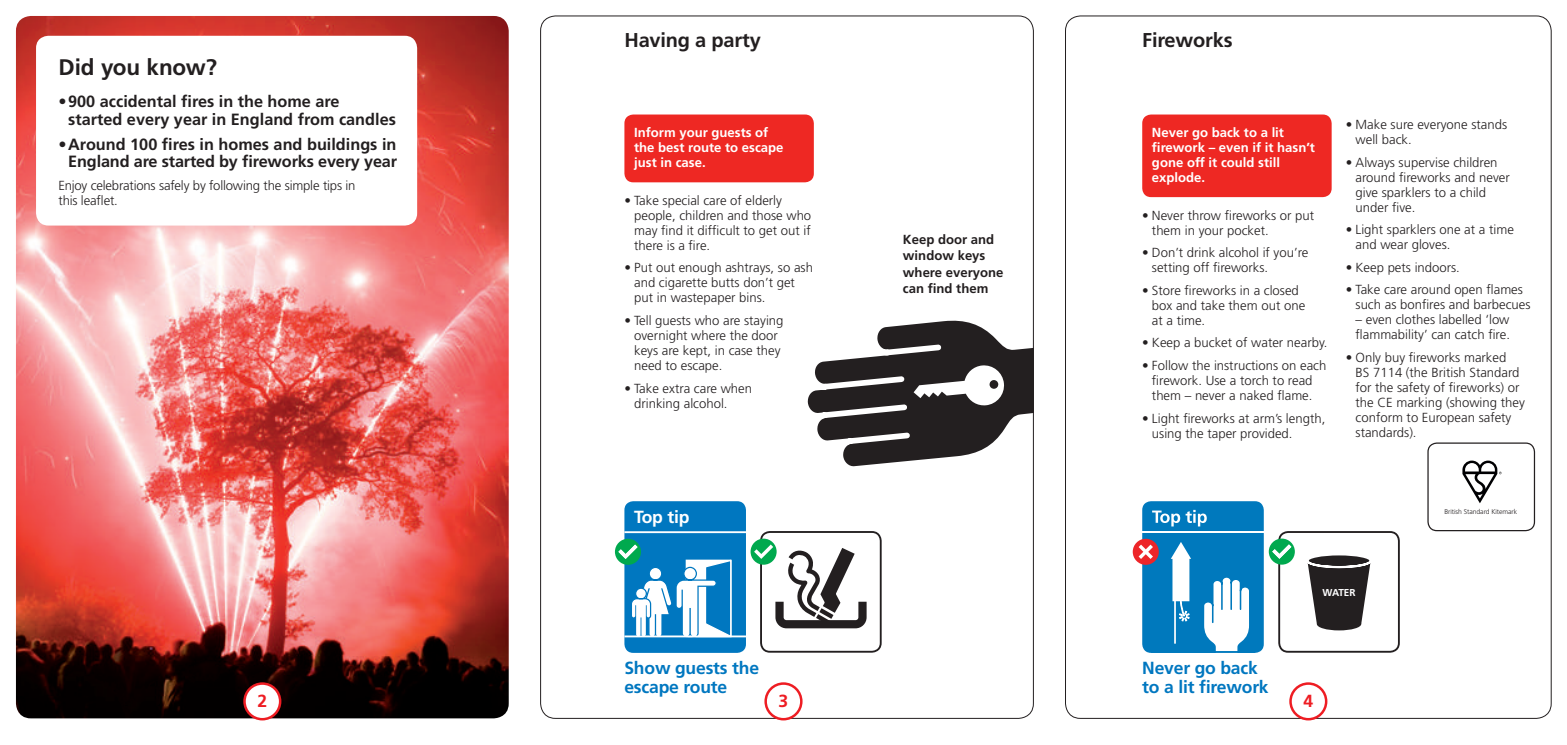
<style>
.page{position:relative;width:1567px;height:745px;background:#fff}
.page>*{position:absolute;margin:0;border:0;box-sizing:border-box;transform-origin:0 0}
.t1{font:700 22.5px "Frutiger";letter-spacing:-.005em;color:#231f20}
.t2{font:700 20px "Frutiger";letter-spacing:-.01em;color:#231f20}
.t3{font:700 17.5px/19.4px "Frutiger";letter-spacing:-.01em;color:#0077c0}
.t4{font:700 17.5px "Frutiger";letter-spacing:-.01em;color:#fff}
.t5{font:700 17.5px "Frutiger";color:#ee1d23}
.t6{font:700 16.25px/17.5px "Frutiger";color:#231f20}
.t7{font:300 13.12px/15px "Frutiger";color:#231f20}
.t8{font:700 13.12px/15px "Frutiger";color:#fff}
.t9{font:700 13.12px/16.2px "Frutiger";color:#231f20}
.t10{font:700 10px "Frutiger";letter-spacing:-.03em;color:#fff}
.t11{font:300 6.88px "Frutiger";letter-spacing:-.01em;color:#231f20}
</style>
<div class="page">
<img style="left:16px;top:16px;width:492px;height:702px">
<div style="left:36px;top:36px;width:381px;height:189px;background:#fff;border-radius:12px"></div>
<div style="left:1142px;top:114px;width:189px;height:83px;background:#ee2823;border-radius:9px"></div>
<div style="left:1278px;top:530px;width:121px;height:122px;border:2px solid #231f20;border-radius:9px"></div>
<svg style="left:1268px;top:538px;width:26px;height:26px"></svg>
<svg style="left:1272px;top:544px;width:19px;height:14px"></svg>
<div style="left:1316px;top:617px;width:44px;height:13px;background:#231f20;border-radius:50%"></div>
<svg style="left:1307px;top:555px;width:64px;height:68px"></svg>
<div style="left:1142px;top:501px;width:121px;height:151px;background:#0079bd;border-radius:9px"></div>
<svg style="left:1152px;top:509px;width:54px;height:17px"></svg>
<hr style="left:1142px;top:531px;width:121px;height:1px;background:#fff">
<svg style="left:1132px;top:538px;width:26px;height:26px"></svg>
<svg style="left:1138px;top:544px;width:14px;height:14px"></svg>
<svg style="left:1171px;top:542px;width:19px;height:101px"></svg>
<svg style="left:1204px;top:577px;width:46px;height:73px"></svg>
<hr style="left:1220px;top:584px;width:2px;height:25px;background:#0079bd">
<svg style="left:807px;top:310px;width:227px;height:165px"></svg>
<div style="left:1033px;top:338px;width:15px;height:81px;background:#fff"></div>
<div style="left:624px;top:114px;width:189px;height:68px;background:#ee2823;border-radius:9px"></div>
<div style="left:624px;top:501px;width:122px;height:151px;background:#0077c0;border-radius:9px"></div>
<hr style="left:624px;top:531px;width:122px;height:1px;background:#fff">
<hr style="left:624px;top:635px;width:122px;height:2px;background:#fff">
<svg style="left:615px;top:538px;width:26px;height:26px"></svg>
<svg style="left:618px;top:544px;width:114px;height:94px"></svg>
<div style="left:760px;top:530px;width:121px;height:122px;border:2px solid #231f20;border-radius:9px"></div>
<svg style="left:750px;top:538px;width:26px;height:26px"></svg>
<svg style="left:754px;top:532px;width:112px;height:107px"></svg>
<div style="left:1427px;top:442px;width:107px;height:89px;border:1px solid #231f20;border-radius:9px"></div>
<svg style="left:1462px;top:460px;width:39px;height:43px"></svg>
<div style="left:764px;top:681px;width:38px;height:39px;border:2px solid #ee1d23;border-radius:50%"></div>
<div style="left:244px;top:683px;width:36px;height:35px;background:#fff;border-radius:50%"></div>
<div style="left:243px;top:681px;width:38px;height:39px;border:2px solid #ee1d23;border-radius:50%"></div>
<div style="left:1289px;top:681px;width:38px;height:39px;border:2px solid #ee1d23;border-radius:50%"></div>
<h1 class="t1" style="left:58px;top:54px;width:160px">Did you know?</h1>
<p class="t6" style="left:68px;top:93px;width:329px;text-indent:-10px">• 900 accidental fires in the home are started every year in England from candles</p>
<p class="t6" style="left:58px;top:135px;width:340px;text-align:right">• Around 100 fires in homes and buildings in<br>England are started by fireworks every year</p>
<p class="t7" style="left:58px;top:178px;width:298px">Enjoy celebrations safely by following the simple tips in this leaflet.</p>
<h2 class="t2" style="left:624px;top:28px;width:138px">Having a party</h2>
<p class="t8" style="left:634px;top:125px;width:151px">Inform your guests of the best route to escape just in case.</p>
<p class="t7" style="left:634px;top:192px;width:179px;text-indent:-10px">• Take special care of elderly people, children and those who may find it difficult to get out if there is a fire.</p>
<p class="t7" style="left:634px;top:260px;width:180px;text-indent:-10px">• Put out enough ashtrays, so ash and cigarette butts don’t get put in wastepaper bins.</p>
<p class="t7" style="left:634px;top:312px;width:151px;text-indent:-10px">• Tell guests who are staying overnight where the door keys are kept, in case they need to escape.</p>
<p class="t7" style="left:634px;top:380px;width:119px;text-indent:-10px">• Take extra care when drinking alcohol.</p>
<p class="t9" style="left:902px;top:231px;width:102px">Keep door and window keys where everyone can find them</p>
<h2 class="t2" style="left:1142px;top:28px;width:92px">Fireworks</h2>
<p class="t8" style="left:1151px;top:125px;width:164px">Never go back to a lit firework – even if it hasn’t gone off it could still explode.</p>
<p class="t7" style="left:1151px;top:207px;width:164px;text-indent:-10px">• Never throw fireworks or put them in your pocket.</p>
<p class="t7" style="left:1151px;top:245px;width:158px;text-indent:-10px">• Don’t drink alcohol if you’re setting off fireworks.</p>
<p class="t7" style="left:1151px;top:282px;width:155px;text-indent:-10px">• Store fireworks in a closed box and take them out one at a time.</p>
<p class="t7" style="left:1142px;top:335px;width:187px">• Keep a bucket of water nearby.</p>
<p class="t7" style="left:1142px;top:357px;width:186px;text-align:center">• Follow the instructions on each firework. Use a torch to read them – never a naked flame.</p>
<p class="t7" style="left:1151px;top:410px;width:175px;text-indent:-10px">• Light fireworks at arm’s length, using the taper provided.</p>
<p class="t7" style="left:1355px;top:117px;width:153px;text-indent:-10px">• Make sure everyone stands well back.</p>
<p class="t7" style="left:1355px;top:154px;width:156px;text-indent:-10px">• Always supervise children around fireworks and never give sparklers to a child under five.</p>
<p class="t7" style="left:1355px;top:222px;width:160px;text-indent:-10px">• Light sparklers one at a time and wear gloves.</p>
<p class="t7" style="left:1345px;top:259px;width:116px">• Keep pets indoors.</p>
<p class="t7" style="left:1355px;top:282px;width:176px;text-indent:-10px">• Take care around open flames such as bonfires and barbecues</p>
<p class="t7" style="left:1355px;top:312px;width:156px">– even clothes labelled ‘low flammability’ can catch fire.</p>
<p class="t7" style="left:1355px;top:349px;width:171px;text-indent:-10px">• Only buy fireworks marked<br>BS 7114 (the British Standard for the safety of fireworks) or the CE marking (showing they conform to European safety standards).</p>
<h3 class="t4" style="left:624px;top:504px;width:57px">Top tip</h3>
<p class="t11" style="left:1444px;top:507px;width:74px">British Standard Kitemark</p>
<h3 class="t4" style="left:634px;top:506px;width:57px">Top tip</h3>
<p class="t10" style="left:1322px;top:586px;width:34px">WATER</p>
<h3 class="t3" style="left:1142px;top:657px;width:128px">Never go back to a lit firework</h3>
<h3 class="t3" style="left:624px;top:657px;width:136px">Show guests the escape route</h3>
<h3 class="t5" style="left:257px;top:689px;width:11px">2</h3>
<h3 class="t5" style="left:778px;top:689px;width:11px">3</h3>
<h3 class="t5" style="left:1303px;top:689px;width:11px">4</h3>
</div>
